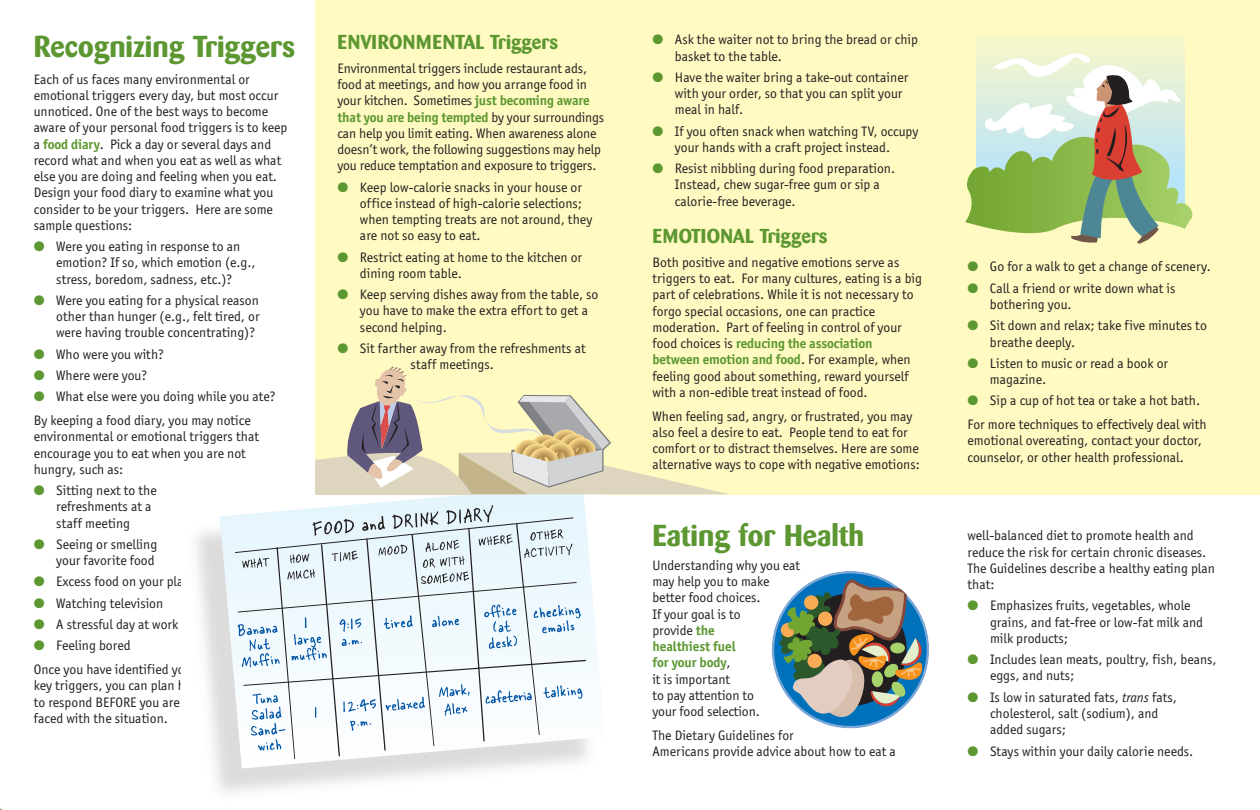
<style>
.page{position:relative;width:1260px;height:810px;background:#fff}
.page>*{position:absolute;margin:0;border:0;box-sizing:border-box;transform-origin:0 0}
.t1{font:700 30px "Barmeno";color:#5c9731}
.t2{font:700 20px "Barmeno";color:#5c9731}
.t3{font:13.75px/16.2px "Officina San ITC";color:#231f20}
.s1{font-weight:700;color:#5c9731}
.s2{color:#5c9731}
.s3{font-style:italic}
</style>
<div class="page">
<div style="left:315px;top:0;width:945px;height:495px;background:#fffac1"></div>
<div style="left:976px;top:37px;width:209px;height:176px;background:#f5f6cb"></div>
<svg style="left:965px;top:53px;width:227px;height:191px"></svg>
<svg style="left:220px;top:495px;width:382px;height:274px"></svg>
<svg style="left:235px;top:505px;width:351px;height:254px"></svg>
<svg style="left:315px;top:367px;width:414px;height:128px"></svg>
<svg style="left:776px;top:572px;width:150px;height:151px"></svg>
<h1 class="t1" style="left:34px;top:31px;width:263px">Recognizing Triggers</h1>
<p class="t3" style="left:34px;top:71px;width:255px">Each of us faces many environmental or emotional triggers every day, but most occur unnoticed. One of the best ways to become aware of your personal food triggers is to keep a <span class="s1">food diary</span>. Pick a day or several days and record what and when you eat as well as what else you are doing and feeling when you eat.<br>Design your food diary to examine what you consider to be your triggers. Here are some sample questions:</p>
<p class="t3" style="left:56px;top:238px;width:201px;text-indent:-22px"><span class="s2">●</span> Were you eating in response to an emotion? If so, which emotion (e.g., stress, boredom, sadness, etc.)?</p>
<p class="t3" style="left:56px;top:292px;width:205px;text-align:justify;text-indent:-22px"><span class="s2">●</span> Were you eating for a physical reason other than hunger (e.g., felt tired, or were having trouble concentrating)?</p>
<p class="t3" style="left:34px;top:346px;width:132px"><span class="s2">●</span> Who were you with?</p>
<p class="t3" style="left:34px;top:367px;width:115px"><span class="s2">●</span> Where were you?</p>
<p class="t3" style="left:34px;top:385px;width:243px;line-height:23.8px"><span class="s2">●</span> What else were you doing while you ate?<br>By keeping a food diary, you may notice</p>
<p class="t3" style="left:34px;top:428px;width:227px">environmental or emotional triggers that encourage you to eat when you are not hungry, such as:</p>
<p class="t3" style="left:56px;top:482px;width:102px;text-indent:-22px"><span class="s2">●</span> Sitting next to the refreshments at a staff meeting</p>
<p class="t3" style="left:34px;top:536px;width:125px;text-align:right"><span class="s2">●</span> Seeing or smelling your favorite food</p>
<p class="t3" style="left:34px;top:574px;width:162px"><span class="s2">●</span> Excess food on your plate</p>
<p class="t3" style="left:34px;top:595px;width:131px"><span class="s2">●</span> Watching television</p>
<p class="t3" style="left:34px;top:616px;width:146px"><span class="s2">●</span> A stressful day at work</p>
<p class="t3" style="left:34px;top:634px;width:164px;line-height:23.8px"><span class="s2">●</span> Feeling bored<br>Once you have identified your</p>
<p class="t3" style="left:34px;top:677px;width:168px">key triggers, you can plan how to respond BEFORE you are faced with the situation.</p>
<h1 class="t2" style="left:338px;top:32px;width:222px">ENVIRONMENTAL Triggers</h1>
<p class="t3" style="left:338px;top:60px;width:268px">Environmental triggers include restaurant ads, food at meetings, and how you arrange food in your kitchen. Sometimes <span class="s1">just becoming aware that you are being tempted</span> by your surroundings can help you limit eating. When awareness alone doesn’t work, the following suggestions may help you reduce temptation and exposure to triggers.</p>
<p class="t3" style="left:360px;top:179px;width:234px;text-indent:-22px"><span class="s2">●</span> Keep low-calorie snacks in your house or office instead of high-calorie selections; when tempting treats are not around, they are not so easy to eat.</p>
<p class="t3" style="left:360px;top:249px;width:224px;text-indent:-22px"><span class="s2">●</span> Restrict eating at home to the kitchen or dining room table.</p>
<p class="t3" style="left:360px;top:286px;width:240px;text-indent:-22px"><span class="s2">●</span> Keep serving dishes away from the table, so you have to make the extra effort to get a second helping.</p>
<p class="t3" style="left:411px;top:340px;width:177px;text-indent:-73px"><span class="s2">●</span> Sit farther away from the refreshments at staff meetings.</p>
<p class="t3" style="left:675px;top:31px;width:245px;text-indent:-22px"><span class="s2">●</span> Ask the waiter not to bring the bread or chip basket to the table.</p>
<p class="t3" style="left:675px;top:69px;width:235px;text-indent:-22px"><span class="s2">●</span> Have the waiter bring a take-out container with your order, so that you can split your meal in half.</p>
<p class="t3" style="left:652px;top:123px;width:267px;text-align:center"><span class="s2">●</span> If you often snack when watching TV, occupy your hands with a craft project instead.</p>
<p class="t3" style="left:675px;top:160px;width:222px;text-indent:-22px"><span class="s2">●</span> Resist nibbling during food preparation.<br>Instead, chew sugar-free gum or sip a calorie-free beverage.</p>
<h1 class="t2" style="left:652px;top:226px;width:177px">EMOTIONAL Triggers</h1>
<p class="t3" style="left:652px;top:254px;width:271px">Both positive and negative emotions serve as triggers to eat. For many cultures, eating is a big part of celebrations. While it is not necessary to forgo special occasions, one can practice moderation. Part of feeling in control of your food choices is <span class="s1">reducing the association between emotion and food</span>. For example, when feeling good about something, reward yourself with a non-edible treat instead of food.</p>
<p class="t3" style="left:652px;top:408px;width:269px">When feeling sad, angry, or frustrated, you may also feel a desire to eat. People tend to eat for comfort or to distract themselves. Here are some alternative ways to cope with negative emotions:</p>
<h1 class="t1" style="left:652px;top:520px;width:213px">Eating for Health</h1>
<p class="t3" style="left:652px;top:557px;width:149px">Understanding why you eat may help you to make better food choices.<br>If your goal is to<br>provide <span class="s1">the<br>healthiest fuel<br>for your body</span>,<br>it is important<br>to pay attention to<br>your food selection.</p>
<p class="t3" style="left:652px;top:727px;width:245px">The Dietary Guidelines for<br>Americans provide advice about how to eat a</p>
<p class="t3" style="left:968px;top:259px;width:245px"><span class="s2">●</span> Go for a walk to get a change of scenery.</p>
<p class="t3" style="left:990px;top:280px;width:187px;text-indent:-22px"><span class="s2">●</span> Call a friend or write down what is bothering you.</p>
<p class="t3" style="left:990px;top:317px;width:218px;text-indent:-22px"><span class="s2">●</span> Sit down and relax; take five minutes to breathe deeply.</p>
<p class="t3" style="left:990px;top:355px;width:180px;text-indent:-22px"><span class="s2">●</span> Listen to music or read a book or magazine.</p>
<p class="t3" style="left:968px;top:389px;width:241px;line-height:23.8px"><span class="s2">●</span> Sip a cup of hot tea or take a hot bath.<br>For more techniques to effectively deal with</p>
<p class="t3" style="left:968px;top:432px;width:236px">emotional overeating, contact your doctor, counselor, or other health professional.</p>
<p class="t3" style="left:967px;top:527px;width:249px">well-balanced diet to promote health and reduce the risk for certain chronic diseases.<br>The Guidelines describe a healthy eating plan that:</p>
<p class="t3" style="left:990px;top:598px;width:215px;text-indent:-22px"><span class="s2">●</span> Emphasizes fruits, vegetables, whole grains, and fat-free or low-fat milk and milk products;</p>
<p class="t3" style="left:990px;top:651px;width:228px;text-indent:-22px"><span class="s2">●</span> Includes lean meats, poultry, fish, beans, eggs, and nuts;</p>
<p class="t3" style="left:990px;top:689px;width:188px;text-indent:-22px"><span class="s2">●</span> Is low in saturated fats, <span class="s3">trans</span> fats, cholesterol, salt (sodium), and added sugars;</p>
<p class="t3" style="left:968px;top:743px;width:227px"><span class="s2">●</span> Stays within your daily calorie needs.</p>
</div>
